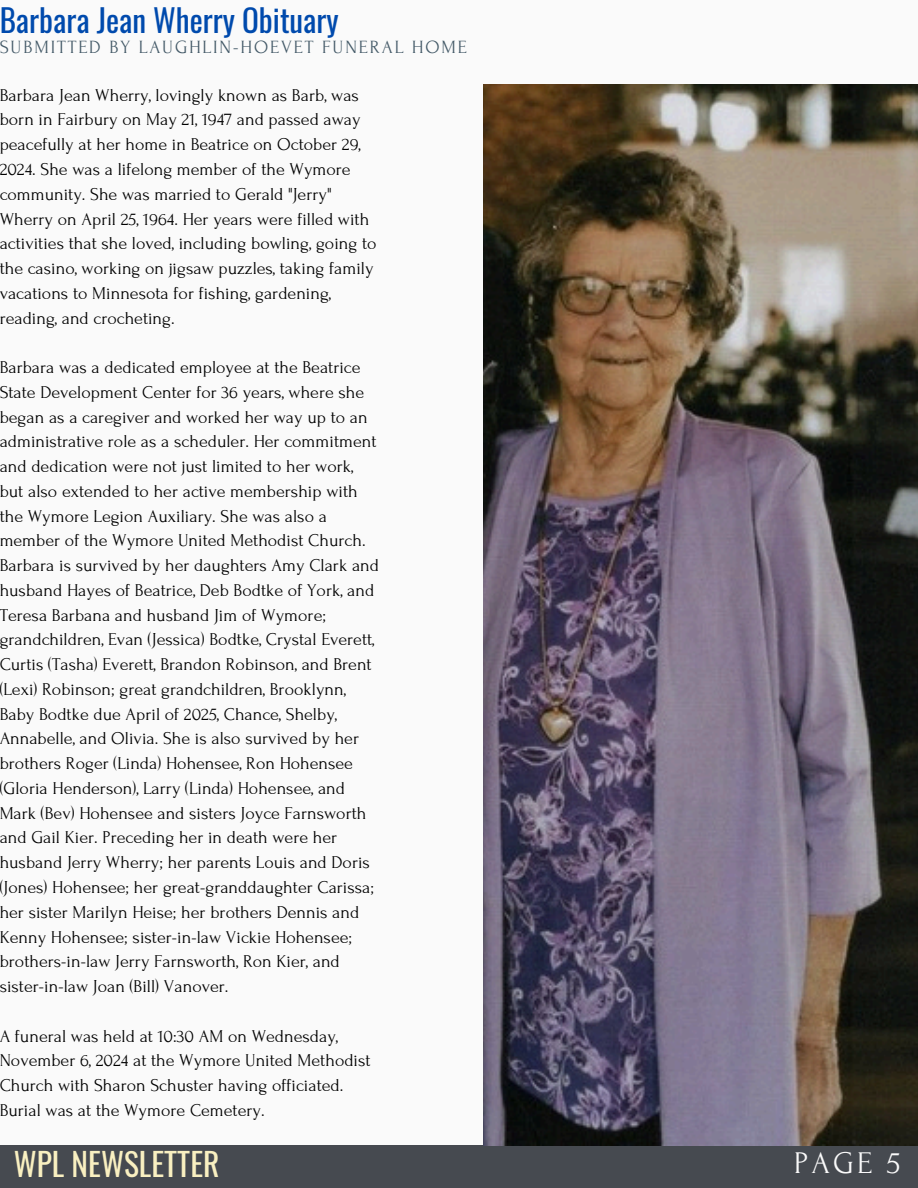
<style>
.page{position:relative;width:918px;height:1188px;background:#fafafa}
.page>*{position:absolute;margin:0;border:0;box-sizing:border-box;transform-origin:0 0}
.t1{font:31.5px "Oswald";color:#f9f0c1}
.t2{font:31.5px "Forum";color:#fafafa}
.t3{font:31.2px "Oswald";color:#004aad}
.t4{font:18.75px "Forum";letter-spacing:.1em;color:#435967}
.t5{font:18px/24.8px "Forum";color:#000}
</style>
<div class="page">
<div style="left:0;top:1145px;width:918px;height:43px;background:#464a50"></div>
<img style="left:484px;top:85px;width:434px;height:1060px">
<p class="t3" style="left:0;top:-5px;width:341px">Barbara Jean Wherry Obituary</p>
<p class="t4" style="left:0;top:37px;width:469px">SUBMITTED BY LAUGHLIN-HOEVET FUNERAL HOME</p>
<p class="t5" style="left:0;top:83px;width:378px">Barbara Jean Wherry, lovingly known as Barb, was born in Fairbury on May 21, 1947 and passed away peacefully at her home in Beatrice on October 29, 2024. She was a lifelong member of the Wymore community. She was married to Gerald "Jerry" Wherry on April 25, 1964. Her years were filled with activities that she loved, including bowling, going to the casino, working on jigsaw puzzles, taking family vacations to Minnesota for fishing, gardening, reading, and crocheting.</p>
<p class="t5" style="left:0;top:355px;width:381px">Barbara was a dedicated employee at the Beatrice State Development Center for 36 years, where she began as a caregiver and worked her way up to an administrative role as a scheduler. Her commitment and dedication were not just limited to her work, but also extended to her active membership with the Wymore Legion Auxiliary. She was also a member of the Wymore United Methodist Church.<br>Barbara is survived by her daughters Amy Clark and husband Hayes of Beatrice, Deb Bodtke of York, and Teresa Barbana and husband Jim of Wymore; grandchildren, Evan (Jessica) Bodtke, Crystal Everett, Curtis (Tasha) Everett, Brandon Robinson, and Brent (Lexi) Robinson; great grandchildren, Brooklynn, Baby Bodtke due April of 2025, Chance, Shelby, Annabelle, and Olivia. She is also survived by her brothers Roger (Linda) Hohensee, Ron Hohensee (Gloria Henderson), Larry (Linda) Hohensee, and Mark (Bev) Hohensee and sisters Joyce Farnsworth and Gail Kier. Preceding her in death were her husband Jerry Wherry; her parents Louis and Doris (Jones) Hohensee; her great-granddaughter Carissa; her sister Marilyn Heise; her brothers Dennis and Kenny Hohensee; sister-in-law Vickie Hohensee; brothers-in-law Jerry Farnsworth, Ron Kier, and sister-in-law Joan (Bill) Vanover.</p>
<p class="t5" style="left:0;top:1024px;width:373px">A funeral was held at 10:30 AM on Wednesday, November 6, 2024 at the Wymore United Methodist Church with Sharon Schuster having officiated.<br>Burial was at the Wymore Cemetery.</p>
<h2 class="t1" style="left:14px;top:1139px;width:207px">WPL NEWSLETTER</h2>
<h3 class="t2" style="left:794px;top:1146px;width:108px">PAGE 5</h3>
</div>
